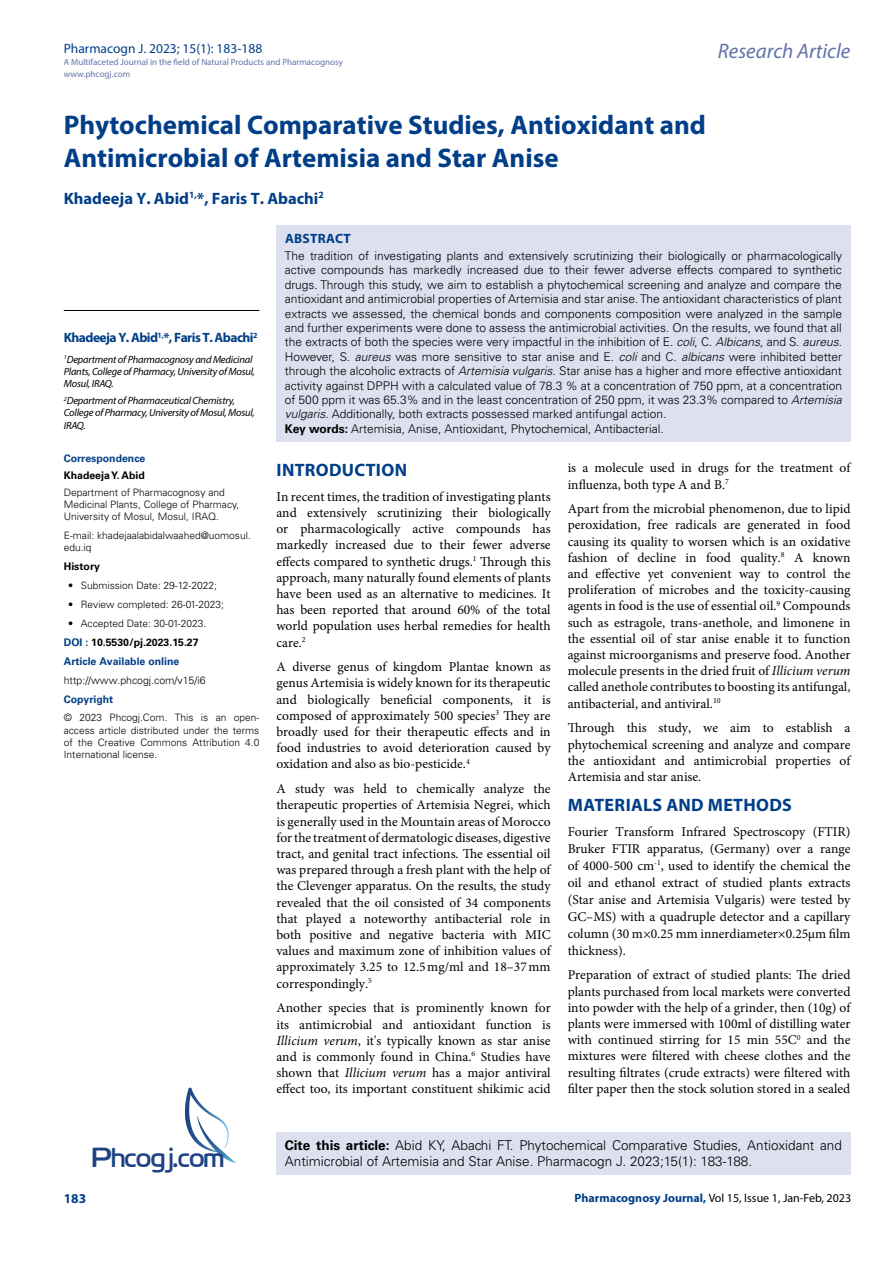
<style>
.page{position:relative;width:893px;height:1263px;background:#fff}
.page>*{position:absolute;margin:0;border:0;box-sizing:border-box;transform-origin:0 0}
.t1{font:27.6px "Cloud World";color:#1e4384}
.t2{font:700 27px/33px "Myriad Pro";color:#003e88}
.t3{font:italic 21px "Myriad Pro";color:#6273aa}
.t4{font:700 18px "Myriad Pro";letter-spacing:.02em;color:#003e88}
.t5{font:700 16.5px "Myriad Pro";color:#003e88}
.t6{font:13.5px/16.2px "Minion Pro";color:#000;text-align:justify}
.t7{font:300 13.5px "Univers LT Std";color:#000}
.t8{font:700 13.5px "Myriad Pro";letter-spacing:-.04em;color:#003e88}
.t9{font:13.5px "Myriad Pro";color:#003f89}
.t10{font:700 13.5px "Myriad Pro";letter-spacing:.02em;color:#003e88}
.t11{font:300 12px/14.4px "Univers LT Std";color:#000}
.t12{font:12px "Myriad Pro";color:#000}
.t13{font:italic 10.5px/12.3px "Myriad Pro";letter-spacing:-.02em;color:#000}
.t14{font:700 10.5px/18.9px "Univers LT Std";color:#003e88}
.t15{font:300 10.5px "Univers LT Std";color:#000}
.t16{font:700 10.5px "Univers LT Std";color:#000}
.t17{font:300 10.2px/12.3px "Univers LT Std";color:#000}
.t18{font:9px/12px "Myriad Pro";color:#6273aa}
.s1{color:#000}
.s2{font-style:italic}
.s3{font-weight:700}
.s4{font-weight:700;color:#003e88}
</style>
<div class="page">
<div style="left:276px;top:1132px;width:574px;height:43px;background:#dde0ef"></div>
<svg style="left:185px;top:1087px;width:51px;height:76px"></svg>
<div style="left:276px;top:225px;width:574px;height:216px;background:#dde0ef"></div>
<hr style="left:64px;top:310px;width:195px;height:1px;background:#000">
<p class="t9" style="left:64px;top:40px;width:200px">Pharmacogn J. 2023; 15(1): 183-188</p>
<p class="t18" style="left:64px;top:55px;width:281px">A Multifaceted Journal in the field of Natural Products and Pharmacognosy www.phcogj.com</p>
<h3 class="t3" style="left:718px;top:38px;width:134px">Research Article</h3>
<h2 class="t2" style="left:64px;top:108px;width:644px">Phytochemical Comparative Studies, Antioxidant and<br>Antimicrobial of Artemisia and Star Anise</h2>
<p class="t5" style="left:64px;top:187px;width:261px">Khadeeja Y. Abid<sup>1,</sup>*, Faris T. Abachi<sup>2</sup></p>
<p class="t8" style="left:64px;top:329px;width:195px">Khadeeja Y. Abid<sup>1,</sup>*, Faris T. Abachi<sup>2</sup></p>
<p class="t13" style="left:64px;top:353px;width:193px"><sup>1</sup>Department of Pharmacognosy and Medicinal<br>Plants, College of Pharmacy, University of Mosul,<br>Mosul, IRAQ.</p>
<p class="t13" style="left:64px;top:394px;width:193px"><sup>2</sup>Department of Pharmaceutical Chemistry,<br>College of Pharmacy, University of Mosul, Mosul,<br>IRAQ.</p>
<p class="t14" style="left:64px;top:449px;width:83px">Correspondence</p>
<p class="t16" style="left:64px;top:469px;width:83px">Khadeeja Y. Abid</p>
<p class="t17" style="left:64px;top:486px;width:177px">Department of Pharmacognosy and<br>Medicinal Plants, College of Pharmacy,<br>University of Mosul, Mosul, IRAQ.</p>
<p class="t17" style="left:64px;top:529px;width:189px">E-mail: khadejaalabidalwaahed@uomosul. edu.iq</p>
<p class="t16" style="left:64px;top:560px;width:38px">History</p>
<p class="t17" style="left:68px;top:579px;width:150px">• Submission Date: 29-12-2022;</p>
<p class="t17" style="left:68px;top:598px;width:157px">• Review completed: 26-01-2023;</p>
<p class="t17" style="left:68px;top:617px;width:140px">• Accepted Date: 30-01-2023.</p>
<p class="t14" style="left:64px;top:632px;width:136px">DOI : <span class="s1">10.5530/pj.2023.15.27<br></span>Article Available online</p>
<p class="t15" style="left:64px;top:673px;width:143px">http://www.phcogj.com/v15/i6</p>
<p class="t14" style="left:64px;top:689px;width:51px">Copyright</p>
<p class="t17" style="left:64px;top:711px;width:197px;text-align:justify">© 2023 Phcogj.Com. This is an open&shy;access article distributed under the terms of the Creative Commons Attribution 4.0<br>International license.</p>
<p class="t10" style="left:285px;top:230px;width:67px">ABSTRACT</p>
<p class="t11" style="left:285px;top:248px;width:559px">The tradition of investigating plants and extensively scrutinizing their biologically or pharmacologically active compounds has markedly increased due to their fewer adverse effects compared to synthetic drugs. Through this study, we aim to establish a phytochemical screening and analyze and compare the antioxidant and antimicrobial properties of Artemisia and star anise. The antioxidant characteristics of plant extracts we assessed, the chemical bonds and components composition were analyzed in the sample and further experiments were done to assess the antimicrobial activities. On the results, we found that all the extracts of both the species were very impactful in the inhibition of E. <span class="s2">coli</span>, C. <span class="s2">Albicans</span>, and S. <span class="s2">aureus</span>.<br>However, S. <span class="s2">aureus</span> was more sensitive to star anise and E. <span class="s2">coli</span> and C. <span class="s2">albicans</span> were inhibited better through the alcoholic extracts of <span class="s2">Artemisia vulgaris</span>. Star anise has a higher and more effective antioxidant activity against DPPH with a calculated value of 78.3 % at a concentration of 750 ppm, at a concentration of 500 ppm it was 65.3% and in the least concentration of 250 ppm, it was 23.3% compared to <span class="s2">Artemisia vulgaris</span>. Additionally, both extracts possessed marked antifungal action.<br><span class="s3">Key words:</span> Artemisia, Anise, Antioxidant, Phytochemical, Antibacterial.</p>
<h3 class="t4" style="left:277px;top:458px;width:132px">INTRODUCTION</h3>
<p class="t6" style="left:276px;top:488px;width:276px">In recent times, the tradition of investigating plants and extensively scrutinizing their biologically or pharmacologically active compounds has markedly increased due to their fewer adverse effects compared to synthetic drugs.<sup>1</sup> Through this approach, many naturally found elements of plants have been used as an alternative to medicines. It has been reported that around 60% of the total world population uses herbal remedies for health care.<sup>2</sup></p>
<p class="t6" style="left:276px;top:659px;width:276px">A diverse genus of kingdom Plantae known as genus Artemisia is widely known for its therapeutic and biologically beneficial components, it is composed of approximately 500 species<sup>3</sup> They are broadly used for their therapeutic effects and in food industries to avoid deterioration caused by oxidation and also as bio-pesticide.<sup>4</sup></p>
<p class="t6" style="left:276px;top:781px;width:276px">A study was held to chemically analyze the therapeutic properties of Artemisia Negrei, which is generally used in the Mountain areas of Morocco for the treatment of dermatologic diseases, digestive tract, and genital tract infections. The essential oil was prepared through a fresh plant with the help of the Clevenger apparatus. On the results, the study revealed that the oil consisted of 34 components that played a noteworthy antibacterial role in both positive and negative bacteria with MIC values and maximum zone of inhibition values of approximately 3.25 to 12.5mg/ml and 18–37mm correspondingly.<sup>5</sup></p>
<p class="t6" style="left:276px;top:1000px;width:276px">Another species that is prominently known for its antimicrobial and antioxidant function is <span class="s2">Illicium verum</span>, it's typically known as star anise and is commonly found in China.<sup>6</sup> Studies have shown that <span class="s2">Illicium verum</span> has a major antiviral effect too, its important constituent shikimic acid</p>
<p class="t6" style="left:568px;top:460px;width:284px">is a molecule used in drugs for the treatment of influenza, both type A and B.<sup>7</sup></p>
<p class="t6" style="left:568px;top:501px;width:284px">Apart from the microbial phenomenon, due to lipid peroxidation, free radicals are generated in food causing its quality to worsen which is an oxidative fashion of decline in food quality.<sup>8</sup> A known and effective yet convenient way to control the proliferation of microbes and the toxicity-causing agents in food is the use of essential oil.<sup>9</sup> Compounds such as estragole, trans-anethole, and limonene in the essential oil of star anise enable it to function against microorganisms and preserve food. Another molecule presents in the dried fruit of <span class="s2">Illicium verum </span>called anethole contributes to boosting its antifungal, antibacterial, and antiviral.<sup>10</sup></p>
<p class="t6" style="left:568px;top:720px;width:284px">Through this study, we aim to establish a phytochemical screening and analyze and compare the antioxidant and antimicrobial properties of Artemisia and star anise.</p>
<h3 class="t4" style="left:568px;top:793px;width:226px">MATERIALS AND METHODS</h3>
<p class="t6" style="left:568px;top:823px;width:284px;line-height:17px">Fourier Transform Infrared Spectroscopy (FTIR)<br>Bruker FTIR apparatus, (Germany) over a range of 4000-500 cm<sup>-1</sup>, used to identify the chemical the oil and ethanol extract of studied plants extracts (Star anise and Artemisia Vulgaris) were tested by GC–MS) with a quadruple detector and a capillary column (30 m×0.25 mm innerdiameter×0.25μm film thickness).</p>
<p class="t6" style="left:568px;top:967px;width:284px">Preparation of extract of studied plants: The dried plants purchased from local markets were converted into powder with the help of a grinder, then (10g) of plants were immersed with 100ml of distilling water with continued stirring for 15 min 55C<sup>0</sup> and the mixtures were filtered with cheese clothes and the resulting filtrates (crude extracts) were filtered with filter paper then the stock solution stored in a sealed</p>
<p class="t7" style="left:285px;top:1137px;width:559px"><span class="s3">Cite this article:</span> Abid KY, Abachi FT. Phytochemical Comparative Studies, Antioxidant and</p>
<h1 class="t1" style="left:92px;top:1136px;width:134px">Phcogj.com</h1>
<p class="t7" style="left:285px;top:1153px;width:469px">Antimicrobial of Artemisia and Star Anise. Pharmacogn J. 2023;15(1): 183-188.</p>
<p class="t12" style="left:574px;top:1190px;width:278px"><span class="s4">Pharmacognosy Journal,</span> Vol 15, Issue 1, Jan-Feb, 2023</p>
<p class="t8" style="left:64px;top:1190px;width:24px">183</p>
</div>
